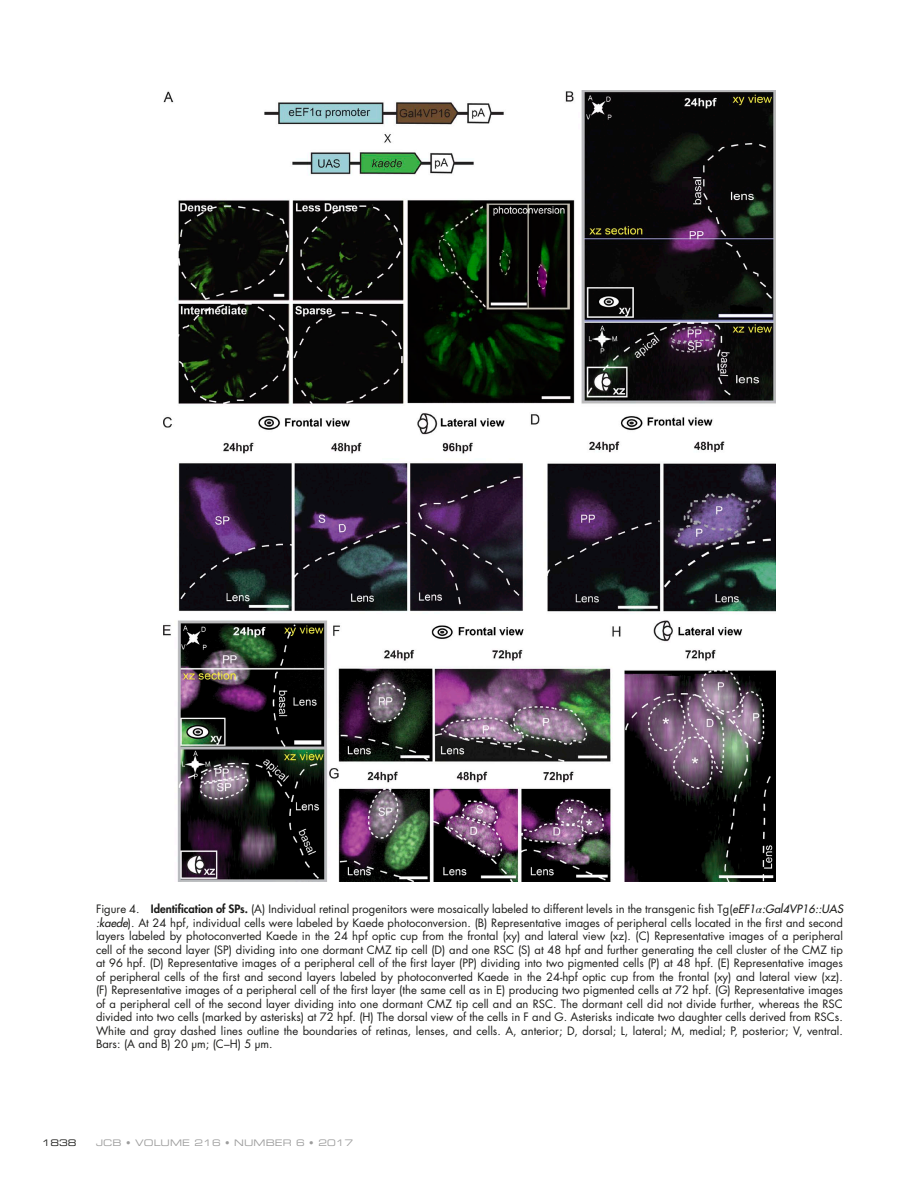
<style>
.page{position:relative;width:918px;height:1188px;background:#fff}
.page>*{position:absolute;margin:0;border:0;box-sizing:border-box;transform-origin:0 0}
.t1{font:11.25px/13.5px "Futura Std";color:#1d1d1b;text-align:justify}
.t2{font:9px "Eurostile LT Std Ex 2";letter-spacing:.01em;color:#9d9d9d}
.t3{font:9px "Eurostile LT Std Ex 2";color:#1d1d1b}
.s1{font-weight:800}
.s2{font-weight:500;font-style:italic}
.s3{font-family:"STIX General";font-style:italic}
</style>
<div class="page">
<img style="left:164px;top:90px;width:612px;height:792px">
<p class="t1" style="left:96px;top:902px;width:749px">Figure 4. <span class="s1">Identification of SPs.</span> (A) Individual retinal progenitors were mosaically labeled to different levels in the transgenic fish Tg(<span class="s2">eEF1</span><span class="s3">α</span><span class="s2">:Gal4VP16::UAS :kaede</span>). At 24 hpf, individual cells were labeled by Kaede photoconversion. (B) Representative images of peripheral cells located in the first and second layers labeled by photoconverted Kaede in the 24 hpf optic cup from the frontal (xy) and lateral view (xz). (C) Representative images of a peripheral cell of the second layer (SP) dividing into one dormant CMZ tip cell (D) and one RSC (S) at 48 hpf and further generating the cell cluster of the CMZ tip at 96 hpf. (D) Representative images of a peripheral cell of the first layer (PP) dividing into two pigmented cells (P) at 48 hpf. (E) Representative images of peripheral cells of the first and second layers labeled by photoconverted Kaede in the 24-hpf optic cup from the frontal (xy) and lateral view (xz). (F) Representative images of a peripheral cell of the first layer (the same cell as in E) producing two pigmented cells at 72 hpf. (G) Representative images of a peripheral cell of the second layer dividing into one dormant CMZ tip cell and an RSC. The dormant cell did not divide further, whereas the RSC divided into two cells (marked by asterisks) at 72 hpf. (H) The dorsal view of the cells in F and G. Asterisks indicate two daughter cells derived from RSCs.<br>White and gray dashed lines outline the boundaries of retinas, lenses, and cells. A, anterior; D, dorsal; L, lateral; M, medial; P, posterior; V, ventral.<br>Bars: (A and B) 20 µm; (C–H) 5 µm.</p>
<p class="t3" style="left:42px;top:1136px;width:36px">1838</p>
<p class="t2" style="left:96px;top:1136px;width:259px">JCB • VOLUME 216 • NUMBER 6 • 2017</p>
</div>
